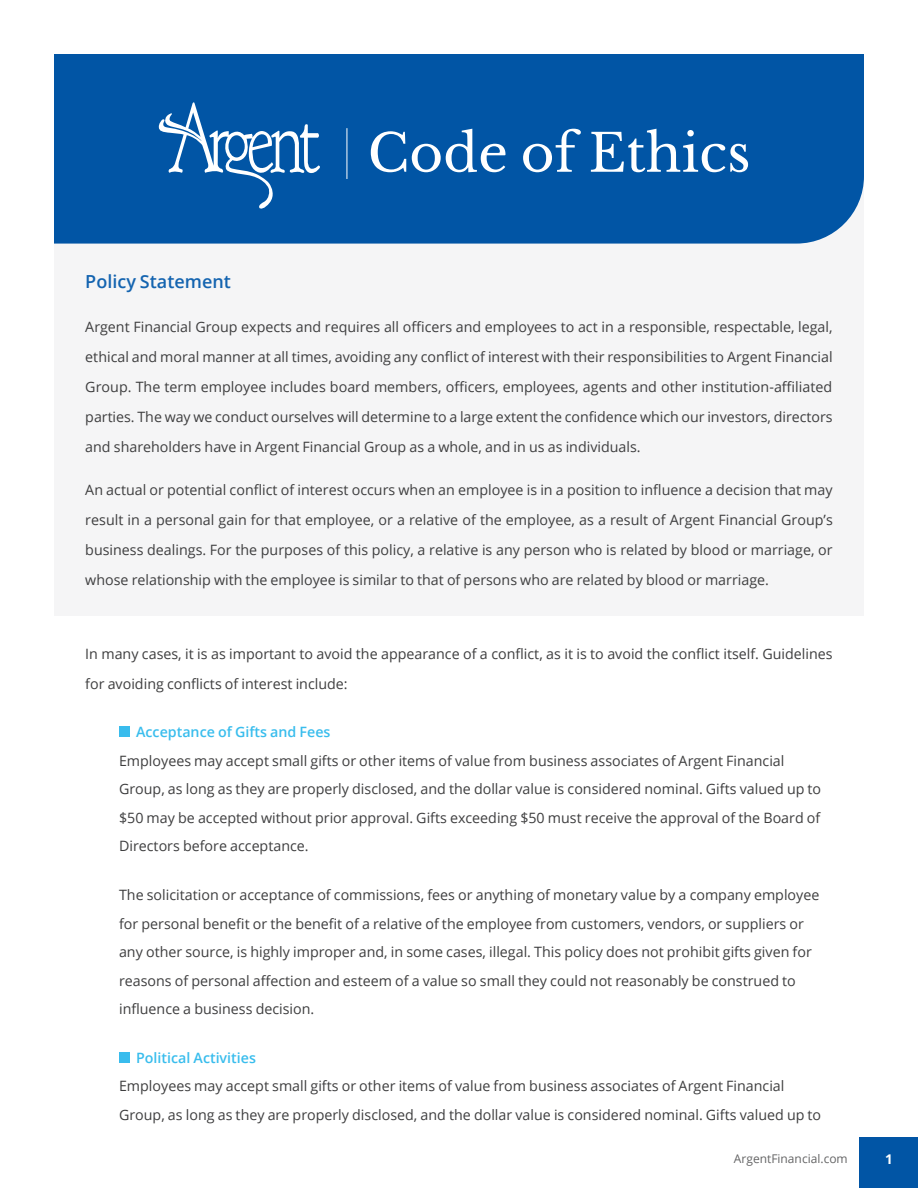
<style>
.page{position:relative;width:918px;height:1188px;background:#fff}
.page>*{position:absolute;margin:0;border:0;box-sizing:border-box;transform-origin:0 0}
.t1{font:51.9px "Libre Baskerville";color:#fff}
.Justification{font:600 18px "Open Sans";color:#1464b0}
.Justification-2{font:14.25px/28.5px "Open Sans";color:#3e3e3f}
.t2{font:700 13.35px "Open Sans";color:#fff}
.t3{font:12px "Open Sans";color:#3e3e3f}
.s1{font-weight:600;color:#39bded}
</style>
<div class="page">
<div style="left:860px;top:1137px;width:58px;height:51px;background:#0155a5"></div>
<div style="left:54px;top:132px;width:810px;height:484px;background:#f5f5f6"></div>
<div style="left:54px;top:54px;width:810px;height:190px;background:#0155a5"></div>
<svg style="left:159px;top:102px;width:161px;height:107px;background:#2970b3"></svg>
<hr style="left:347px;top:128px;width:1px;height:51px;background:#fff">
<div style="left:119px;top:727px;width:11px;height:10px;background:#39bced"></div>
<div style="left:119px;top:1052px;width:11px;height:11px;background:#39bced"></div>
<p class="t1" style="left:368px;top:121px;width:384px">Code of Ethics</p>
<p class="Justification" style="left:85px;top:269px;width:147px">Policy Statement</p>
<p class="Justification-2" style="left:85px;top:311px;width:749px;line-height:30px;text-align:justify">Argent Financial Group expects and requires all officers and employees to act in a responsible, respectable, legal, ethical and moral manner at all times, avoiding any conflict of interest with their responsibilities to Argent Financial Group. The term employee includes board members, officers, employees, agents and other institution-affiliated parties. The way we conduct ourselves will determine to a large extent the confidence which our investors, directors and shareholders have in Argent Financial Group as a whole, and in us as individuals.</p>
<p class="Justification-2" style="left:85px;top:475px;width:749px;line-height:30px;text-align:justify">An actual or potential conflict of interest occurs when an employee is in a position to influence a decision that may result in a personal gain for that employee, or a relative of the employee, as a result of Argent Financial Group’s business dealings. For the purposes of this policy, a relative is any person who is related by blood or marriage, or whose relationship with the employee is similar to that of persons who are related by blood or marriage.</p>
<p class="Justification-2" style="left:85px;top:638px;width:749px;line-height:30px">In many cases, it is as important to avoid the appearance of a conflict, as it is to avoid the conflict itself. Guidelines for avoiding conflicts of interest include:</p>
<p class="Justification-2" style="left:119px;top:718px;width:704px;text-indent:17px"><span class="s1">Acceptance of Gifts and Fees<br></span>Employees may accept small gifts or other items of value from business associates of Argent Financial Group, as long as they are properly disclosed, and the dollar value is considered nominal. Gifts valued up to $50 may be accepted without prior approval. Gifts exceeding $50 must receive the approval of the Board of Directors before acceptance.</p>
<p class="Justification-2" style="left:119px;top:880px;width:702px">The solicitation or acceptance of commissions, fees or anything of monetary value by a company employee for personal benefit or the benefit of a relative of the employee from customers, vendors, or suppliers or any other source, is highly improper and, in some cases, illegal. This policy does not prohibit gifts given for reasons of personal affection and esteem of a value so small they could not reasonably be construed to influence a business decision.</p>
<p class="Justification-2" style="left:119px;top:1043px;width:704px;text-indent:17px"><span class="s1">Political Activities<br></span>Employees may accept small gifts or other items of value from business associates of Argent Financial<br>Group, as long as they are properly disclosed, and the dollar value is considered nominal. Gifts valued up to</p>
<p class="t3" style="left:734px;top:1151px;width:115px">ArgentFinancial.com</p>
<p class="t2" style="left:885px;top:1149px;width:9px">1</p>
</div>
